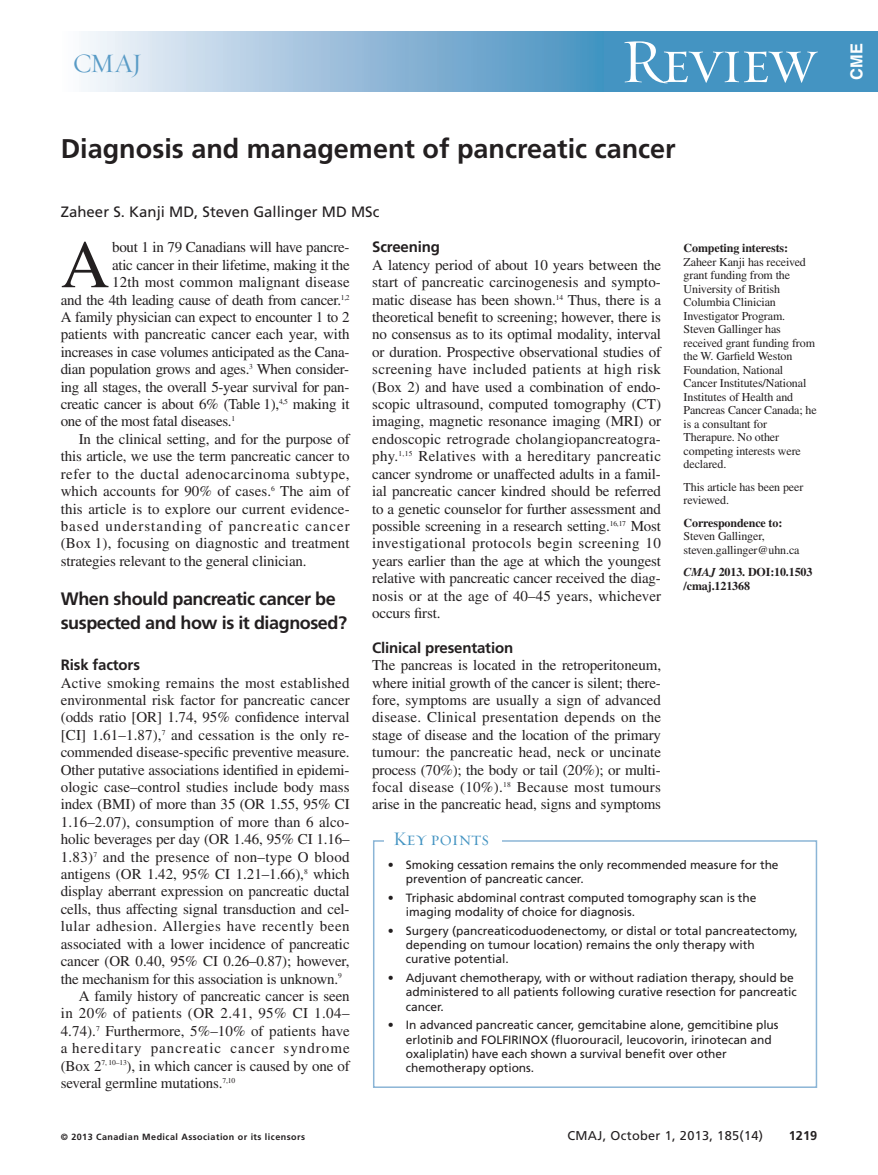
<style>
.page{position:relative;width:878px;height:1175px;background:#fff}
.page>*{position:absolute;margin:0;border:0;box-sizing:border-box;transform-origin:0 0}
.t1{font:67.5px "Times LT Std";color:#231f20}
.t2{font:63px "Requiem Display HTF Small Caps";letter-spacing:-.03em;color:#fff}
.t3{font:700 27px "Frutiger LT Std";color:#231f20}
.t4{font:27px "Requiem Display HTF Roman";color:#599bc6}
.t5{font:19.5px "Requiem Display HTF Small Caps";color:#4494c2}
.t6{font:700 18px/24px "Frutiger LT Std";letter-spacing:-.025em;color:#231f20}
.t7{font:700 16.5px "Helvetica";color:#fff}
.t8{font:15px/17.4px "Times LT Std";letter-spacing:-.01em;color:#231f20;text-align:justify}
.t9{font:15px "Times LT Std";letter-spacing:.03em;color:#231f20}
.t10{font:15px "Times LT Std";letter-spacing:.01em;color:#231f20}
.t11{font:15px "Times LT Std";letter-spacing:.065em;color:#231f20}
.t12{font:700 15px "Frutiger LT Std";letter-spacing:-.01em;color:#231f20}
.t13{font:15px "Times LT Std";letter-spacing:.015em;color:#231f20}
.t14{font:15px "Times LT Std";letter-spacing:.02em;color:#231f20}
.t15{font:15px "Frutiger LT Std";color:#231f20}
.t16{font:12.75px "Frutiger LT Std";letter-spacing:.025em;color:#231f20}
.t17{font:700 12.75px "Frutiger LT Std";color:#231f20}
.t18{font:12px/14.2px "Frutiger LT Std";letter-spacing:-.005em;color:#231f20}
.t19{font:12px/13.5px "Times LT Std";letter-spacing:-.01em;color:#231f20}
.t20{font:700 12px/13.5px "Times LT Std";letter-spacing:-.01em;color:#231f20}
.t21{font:700 9px "Frutiger LT Std";letter-spacing:.05em;color:#231f20}
.s1{font-style:italic}
</style>
<div class="page">
<div style="left:565px;top:32px;width:313px;height:60px;background:#4494c2"></div>
<div style="left:61px;top:32px;width:543px;height:60px;background:linear-gradient(to right,#faf8fc,#458ebf)"></div>
<div style="left:373px;top:840px;width:444px;height:248px;border:2px solid #8bb5d6"></div>
<div style="left:384px;top:829px;width:117px;height:26px;background:#fff"></div>
<h3 class="t4" style="left:73px;top:47px;width:71px">CMAJ</h3>
<h2 class="t2" style="left:620px;top:23px;width:197px">Review</h2>
<h3 class="t3" style="left:61px;top:138px;width:616px">Diagnosis and management of pancreatic cancer</h3>
<p class="t15" style="left:61px;top:206px;width:320px">Zaheer S. Kanji MD, Steven Gallinger MD MSc</p>
<h1 class="t1" style="left:61px;top:241px;width:50px">A</h1>
<p class="t8" style="left:112px;top:240px;width:239px">bout 1 in 79 Canadians will have pancre-</p>
<p class="t8" style="left:112px;top:258px;width:239px">atic cancer in their lifetime, making it the</p>
<p class="t10" style="left:112px;top:277px;width:239px">12th most common malignant disease</p>
<p class="t8" style="left:61px;top:292px;width:290px">and the 4th leading cause of death from cancer.<sup>1,2</sup></p>
<p class="t8" style="left:61px;top:310px;width:290px">A family physician can expect to encounter 1 to 2</p>
<p class="t8" style="left:61px;top:327px;width:290px">patients with pancreatic cancer each year, with</p>
<p class="t8" style="left:61px;top:345px;width:290px">increases in case volumes anticipated as the Cana-</p>
<p class="t8" style="left:61px;top:362px;width:290px">dian population grows and ages.<sup>3</sup> When consider-</p>
<p class="t8" style="left:61px;top:379px;width:290px">ing all stages, the overall 5-year survival for pan-</p>
<p class="t8" style="left:61px;top:397px;width:290px">creatic cancer is about 6% (Table 1),<sup>4,5</sup> making it</p>
<p class="t8" style="left:61px;top:414px;width:176px">one of the most fatal diseases.<sup>1</sup></p>
<p class="t8" style="left:79px;top:432px;width:272px">In the clinical setting, and for the purpose of</p>
<p class="t8" style="left:61px;top:449px;width:290px">this article, we use the term pancreatic cancer to</p>
<p class="t9" style="left:61px;top:468px;width:290px">refer to the ductal adenocarcinoma subtype,</p>
<p class="t8" style="left:61px;top:484px;width:290px">which accounts for 90% of cases.<sup>6</sup> The aim of</p>
<p class="t8" style="left:61px;top:501px;width:290px">this article is to explore our current evidence-</p>
<p class="t11" style="left:61px;top:520px;width:290px">based understanding of pancreatic cancer</p>
<p class="t10" style="left:61px;top:538px;width:290px">(Box 1), focusing on diagnostic and treatment</p>
<p class="t8" style="left:61px;top:553px;width:247px">strategies relevant to the general clinician.</p>
<p class="t6" style="left:61px;top:588px;width:288px">When should pancreatic cancer be suspected and how is it diagnosed?</p>
<p class="t12" style="left:61px;top:659px;width:81px">Risk factors</p>
<p class="t13" style="left:61px;top:677px;width:290px">Active smoking remains the most established</p>
<p class="t8" style="left:61px;top:693px;width:290px">environmental risk factor for pancreatic cancer</p>
<p class="t8" style="left:61px;top:710px;width:290px">(odds ratio [OR] 1.74, 95% confidence interval</p>
<p class="t10" style="left:61px;top:729px;width:290px">[CI] 1.61–1.87),<sup>7</sup> and cessation is the only re-</p>
<p class="t8" style="left:61px;top:745px;width:290px">commended disease-specific preventive measure.</p>
<p class="t8" style="left:61px;top:762px;width:290px">Other putative associations identified in epidemi-</p>
<p class="t8" style="left:61px;top:780px;width:290px">ologic case–control studies include body mass</p>
<p class="t8" style="left:61px;top:797px;width:290px">index (BMI) of more than 35 (OR 1.55, 95% CI</p>
<p class="t8" style="left:61px;top:814px;width:290px">1.16–2.07), consumption of more than 6 alco-</p>
<p class="t8" style="left:61px;top:832px;width:290px">holic beverages per day (OR 1.46, 95% CI 1.16–</p>
<p class="t14" style="left:61px;top:851px;width:290px">1.83)<sup>7</sup> and the presence of non–type O blood</p>
<p class="t8" style="left:61px;top:867px;width:290px">antigens (OR 1.42, 95% CI 1.21–1.66),<sup>8</sup> which</p>
<p class="t8" style="left:61px;top:884px;width:290px">display aberrant expression on pancreatic ductal</p>
<p class="t8" style="left:61px;top:901px;width:290px">cells, thus affecting signal transduction and cel-</p>
<p class="t9" style="left:61px;top:921px;width:290px">lular adhesion. Allergies have recently been</p>
<p class="t8" style="left:61px;top:936px;width:290px">associated with a lower incidence of pancreatic</p>
<p class="t8" style="left:61px;top:954px;width:290px">cancer (OR 0.40, 95% CI 0.26–0.87); however,</p>
<p class="t8" style="left:61px;top:971px;width:283px">the mechanism for this association is unknown.<sup>9</sup></p>
<p class="t8" style="left:79px;top:988px;width:272px">A family history of pancreatic cancer is seen</p>
<p class="t9" style="left:61px;top:1008px;width:290px">in 20% of patients (OR 2.41, 95% CI 1.04–</p>
<p class="t8" style="left:61px;top:1023px;width:290px">4.74).<sup>7</sup> Furthermore, 5%–10% of patients have</p>
<p class="t11" style="left:61px;top:1042px;width:290px">a hereditary pancreatic cancer syndrome</p>
<p class="t8" style="left:61px;top:1058px;width:290px">(Box 2<sup>7,</sup> <sup>10–13</sup>), in which cancer is caused by one of</p>
<p class="t8" style="left:61px;top:1075px;width:176px">several germline mutations.<sup>7,10</sup></p>
<p class="t12" style="left:372px;top:241px;width:69px">Screening</p>
<p class="t8" style="left:372px;top:258px;width:290px">A latency period of about 10 years between the start of pancreatic carcinogenesis and sympto&shy;matic disease has been shown.<sup>14</sup> Thus, there is a theoretical benefit to screening; however, there is no consensus as to its optimal modality, interval or duration. Prospective observational studies of screening have included patients at high risk (Box 2) and have used a combination of endo&shy;scopic ultrasound, computed tomography (CT) imaging, magnetic resonance imaging (MRI) or endoscopic retrograde cholangiopancreatogra&shy;phy.<sup>1,15</sup> Relatives with a hereditary pancreatic cancer syndrome or unaffected adults in a famil&shy;ial pancreatic cancer kindred should be referred to a genetic counselor for further assessment and possible screening in a research setting.<sup>16,17</sup> Most investigational protocols begin screening 10 years earlier than the age at which the youngest relative with pancreatic cancer received the diag&shy;nosis or at the age of 40–45 years, whichever occurs first.</p>
<p class="t12" style="left:372px;top:641px;width:142px">Clinical presentation</p>
<p class="t8" style="left:372px;top:658px;width:290px">The pancreas is located in the retroperitoneum, where initial growth of the cancer is silent; there&shy;fore, symptoms are usually a sign of advanced disease. Clinical presentation depends on the stage of disease and the location of the primary tumour: the pancreatic head, neck or uncinate process (70%); the body or tail (20%); or multi&shy;focal disease (10%).<sup>18</sup> Because most tumours arise in the pancreatic head, signs and symptoms</p>
<h3 class="t5" style="left:393px;top:826px;width:97px">Key points</h3>
<p class="t20" style="left:683px;top:242px;width:106px">Competing interests:</p>
<p class="t19" style="left:683px;top:256px;width:135px">Zaheer Kanji has received grant funding from the<br>University of British<br>Columbia Clinician<br>Investigator Program.<br>Steven Gallinger has received grant funding from the W. Garfield Weston<br>Foundation, National<br>Cancer Institutes/National<br>Institutes of Health and<br>Pancreas Cancer Canada; he is a consultant for<br>Therapure. No other competing interests were declared.</p>
<p class="t19" style="left:683px;top:481px;width:121px">This article has been peer reviewed.</p>
<p class="t20" style="left:683px;top:517px;width:100px">Correspondence to:</p>
<p class="t19" style="left:683px;top:530px;width:117px">Steven Gallinger, steven.gallinger@uhn.ca</p>
<p class="t20" style="left:683px;top:566px;width:130px"><span class="s1">CMAJ</span> 2013. DOI:10.1503 /cmaj.121368</p>
<p class="t18" style="left:406px;top:858px;width:374px;text-indent:-18px">• Smoking cessation remains the only recommended measure for the prevention of pancreatic cancer.</p>
<p class="t18" style="left:406px;top:891px;width:352px;text-indent:-18px">• Triphasic abdominal contrast computed tomography scan is the imaging modality of choice for diagnosis.</p>
<p class="t18" style="left:406px;top:924px;width:393px;text-indent:-18px">• Surgery (pancreaticoduodenectomy, or distal or total pancreatectomy, depending on tumour location) remains the only therapy with curative potential.</p>
<p class="t18" style="left:406px;top:971px;width:392px;text-indent:-18px">• Adjuvant chemotherapy, with or without radiation therapy, should be administered to all patients following curative resection for pancreatic cancer.</p>
<p class="t18" style="left:406px;top:1019px;width:374px;text-indent:-18px">• In advanced pancreatic cancer, gemcitabine alone, gemcitibine plus erlotinib and FOLFIRINOX (fluorouracil, leucovorin, irinotecan and oxaliplatin) have each shown a survival benefit over other chemotherapy options.</p>
<p class="t21" style="left:61px;top:1132px;width:246px">© 2013 Canadian Medical Association or its licensors</p>
<p class="t16" style="left:567px;top:1130px;width:197px">CMAJ, October 1, 2013, 185(14)</p>
<p class="t17" style="left:788px;top:1130px;width:30px">1219</p>
<p class="t7" style="left:850px;top:80px;width:38px;rotate:-90deg">CME</p>
</div>
